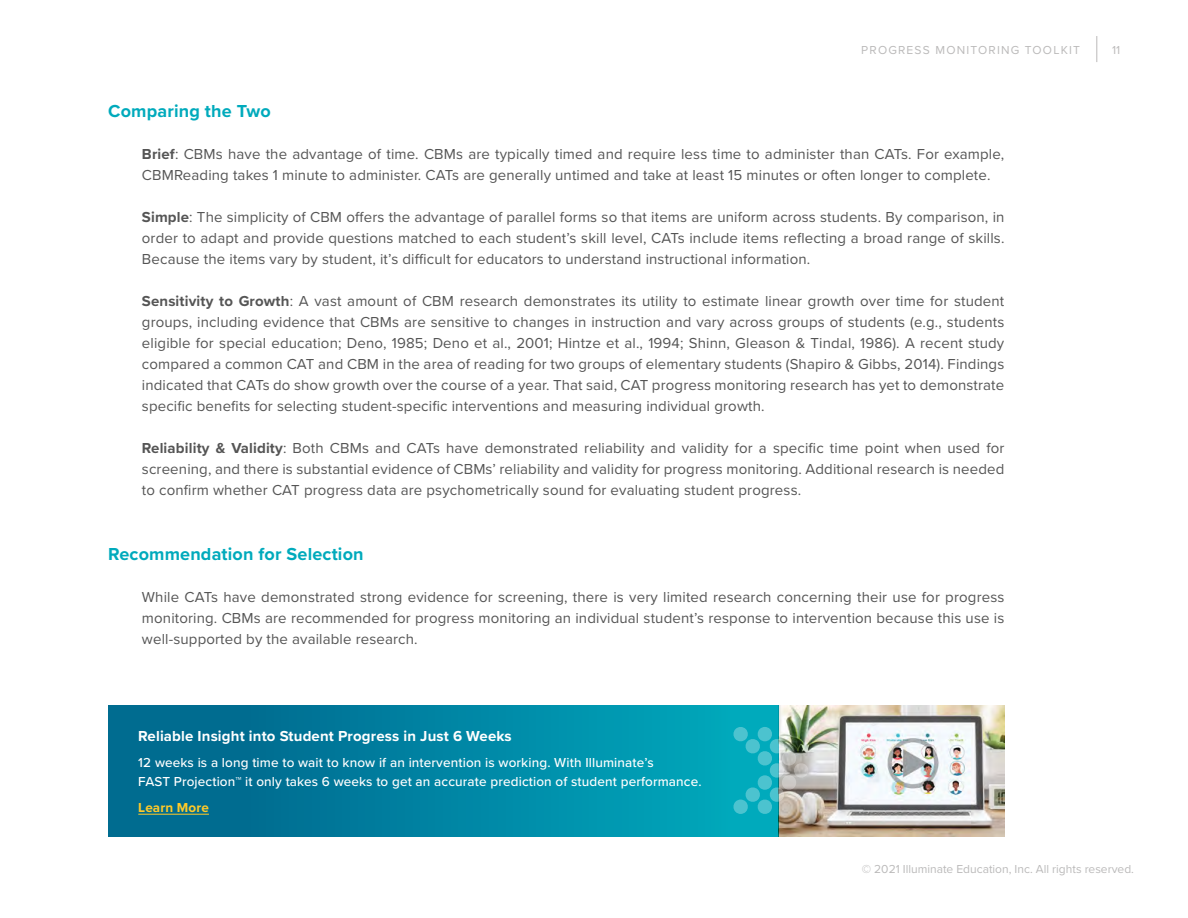
<style>
.page{position:relative;width:1188px;height:918px;background:#fff}
.page>*{position:absolute;margin:0;border:0;box-sizing:border-box;transform-origin:0 0}
.t1{font:700 18px "Proxima Nova";letter-spacing:.01em;color:#00aabc}
.t2{font:15px/21px "Proxima Nova";letter-spacing:.01em;color:#555;text-align:justify}
.t3{font:700 15px "Proxima Nova";letter-spacing:.01em;color:#fff}
.t4{font:500 13.5px/19.2px "Proxima Nova";letter-spacing:.01em;color:#fff}
.t5{font:700 13.5px "Proxima Nova";letter-spacing:.01em;color:#ffca28}
.t6{font:12px "Proxima Nova";color:#bbbaba}
.t7{font:12px "Proxima Nova";letter-spacing:.1em;color:#bbbaba}
.s1{font-weight:700}
</style>
<div class="page">
<img style="left:779px;top:706px;width:225px;height:131px">
<div style="left:108px;top:705px;width:671px;height:132px;background:linear-gradient(to right,#006189,#00abbe)"></div>
<hr style="left:138px;top:814px;width:71px;height:1px;background:#ffca28">
<img style="left:733px;top:726px;width:76px;height:89px">
<svg style="left:1097px;top:36px;width:1px;height:26px"></svg>
<p class="t7" style="left:861px;top:41px;width:220px">PROGRESS MONITORING TOOLKIT</p>
<p class="t1" style="left:108px;top:97px;width:164px">Comparing the Two</p>
<p class="t2" style="left:142px;top:143px;width:864px"><span class="s1">Brief</span>: CBMs have the advantage of time. CBMs are typically timed and require less time to administer than CATs. For example,<br>CBMReading takes 1 minute to administer. CATs are generally untimed and take at least 15 minutes or often longer to complete.</p>
<p class="t2" style="left:142px;top:206px;width:864px"><span class="s1">Simple</span>: The simplicity of CBM offers the advantage of parallel forms so that items are uniform across students. By comparison, in order to adapt and provide questions matched to each student’s skill level, CATs include items reflecting a broad range of skills.<br>Because the items vary by student, it’s difficult for educators to understand instructional information.</p>
<p class="t2" style="left:142px;top:290px;width:864px"><span class="s1">Sensitivity to Growth</span>: A vast amount of CBM research demonstrates its utility to estimate linear growth over time for student groups, including evidence that CBMs are sensitive to changes in instruction and vary across groups of students (e.g., students eligible for special education; Deno, 1985; Deno et al., 2001; Hintze et al., 1994; Shinn, Gleason &amp; Tindal, 1986). A recent study compared a common CAT and CBM in the area of reading for two groups of elementary students (Shapiro &amp; Gibbs, 2014). Findings indicated that CATs do show growth over the course of a year. That said, CAT progress monitoring research has yet to demonstrate specific benefits for selecting student-specific interventions and measuring individual growth.</p>
<p class="t2" style="left:142px;top:437px;width:864px"><span class="s1">Reliability &amp; Validity</span>: Both CBMs and CATs have demonstrated reliability and validity for a specific time point when used for screening, and there is substantial evidence of CBMs’ reliability and validity for progress monitoring. Additional research is needed to confirm whether CAT progress data are psychometrically sound for evaluating student progress.</p>
<p class="t1" style="left:108px;top:540px;width:257px">Recommendation for Selection</p>
<p class="t2" style="left:142px;top:585px;width:864px">While CATs have demonstrated strong evidence for screening, there is very limited research concerning their use for progress monitoring. CBMs are recommended for progress monitoring an individual student’s response to intervention because this use is well-supported by the available research.</p>
<p class="t6" style="left:1112px;top:41px;width:10px">11</p>
<p class="t3" style="left:138px;top:725px;width:375px">Reliable Insight into Student Progress in Just 6 Weeks</p>
<p class="t4" style="left:138px;top:752px;width:565px">12 weeks is a long time to wait to know if an intervention is working. With Illuminate’s<br>FAST Projection™ it only takes 6 weeks to get an accurate prediction of student performance.</p>
<p class="t5" style="left:138px;top:797px;width:72px">Learn More</p>
<p class="t6" style="left:862px;top:861px;width:274px">© 2021 Illuminate Education, Inc. All rights reserved.</p>
</div>
